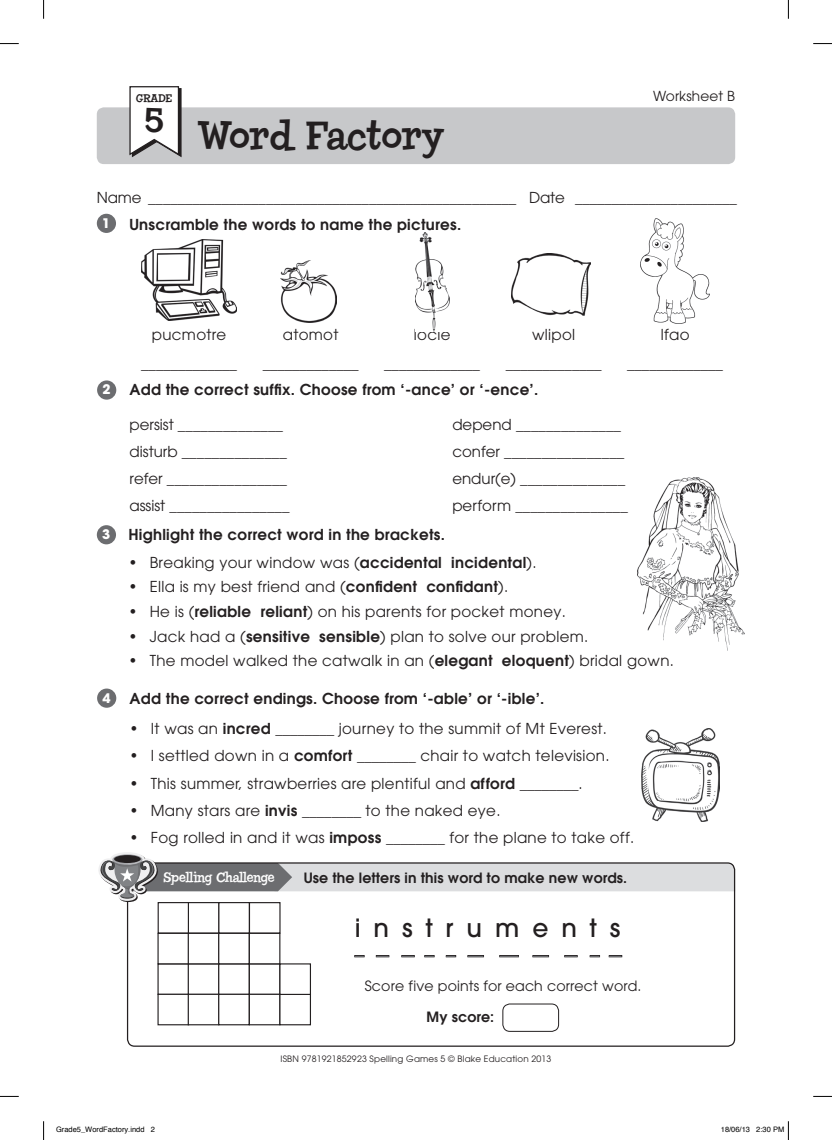
<style>
.page{position:relative;width:832px;height:1140px;background:#fff}
.page>*{position:absolute;margin:0;border:0;box-sizing:border-box;transform-origin:0 0}
.t1{font:40px "Chowderhead";letter-spacing:-.005em;color:#231f20}
.t2{font:35px "Chowderhead";color:#231f20}
.t3{font:500 25px "Avant Garde";color:#231f20}
.t4{font:500 25px "Avant Garde";color:#6c6d70;scale:.75 1}
.t5{font:15px/28.4px "Avant Garde";letter-spacing:.02em;color:#231f20;text-align:center}
.t6{font:600 15px "Avant Garde";letter-spacing:.02em;color:#231f20}
.t7{font:15px "Avant Garde";letter-spacing:-.01em;color:#231f20}
.t8{font:15px "Avant Garde";color:#231f20}
.t9{font:600 14.12px "Avant Garde";letter-spacing:.01em;color:#231f20}
.t10{font:14.12px "Avant Garde";letter-spacing:.01em;color:#231f20}
.t11{font:13.75px "Chowderhead";color:#fff}
.t12{font:13.75px "Avant Garde";letter-spacing:.01em;color:#231f20}
.t13{font:700 13.12px "Avant Garde";color:#fff}
.t14{font:11.25px "Chowderhead";color:#231f20}
.t15{font:8.75px "Avant Garde";letter-spacing:.02em;color:#231f20}
.t16{font:7.5px "Helvetica";color:#000}
.s1{font-weight:600}
</style>
<div class="page">
<div style="left:97px;top:107px;width:637px;height:57px;background:#c7c8ca;border-radius:7px"></div>
<svg style="left:129px;top:86px;width:53px;height:72px"></svg>
<div style="left:97px;top:380px;width:19px;height:19px;background:#6c6d70;border-radius:50%"></div>
<div style="left:97px;top:525px;width:19px;height:19px;background:#6c6d70;border-radius:50%"></div>
<div style="left:97px;top:688px;width:19px;height:19px;background:#6c6d70;border-radius:50%"></div>
<div style="left:97px;top:214px;width:19px;height:19px;background:#6c6d70;border-radius:50%"></div>
<div style="left:502px;top:1003px;width:57px;height:28px;border:1px solid #231f20;border-radius:7px"></div>
<svg style="left:98px;top:852px;width:636px;height:173px"></svg>
<img style="left:637px;top:477px;width:107px;height:174px">
<img style="left:416px;top:232px;width:33px;height:99px">
<img style="left:142px;top:239px;width:94px;height:81px">
<img style="left:640px;top:219px;width:69px;height:104px">
<img style="left:280px;top:260px;width:56px;height:62px">
<img style="left:511px;top:253px;width:79px;height:62px">
<img style="left:641px;top:728px;width:77px;height:93px">
<svg style="left:0;top:43px;width:19px;height:1px"></svg>
<svg style="left:813px;top:43px;width:18px;height:1px"></svg>
<svg style="left:0;top:1095px;width:19px;height:2px"></svg>
<svg style="left:813px;top:1095px;width:18px;height:2px"></svg>
<svg style="left:43px;top:0;width:1px;height:19px"></svg>
<svg style="left:43px;top:1121px;width:1px;height:18px"></svg>
<svg style="left:787px;top:0;width:1px;height:19px"></svg>
<svg style="left:787px;top:1121px;width:1px;height:18px"></svg>
<p class="t14" style="left:136px;top:92px;width:38px">Grade</p>
<h2 class="t2" style="left:144px;top:100px;width:21px">5</h2>
<h1 class="t1" style="left:199px;top:112px;width:244px">Word Factory</h1>
<p class="t12" style="left:653px;top:88px;width:83px">Worksheet B</p>
<p class="t7" style="left:97px;top:189px;width:641px">Name __________________________________________________ Date ______________________</p>
<p class="t13" style="left:102px;top:214px;width:10px">1</p>
<p class="t6" style="left:129px;top:214px;width:333px">Unscramble the words to name the pictures.</p>
<p class="t5" style="left:141px;top:321px;width:97px">pucmotre _____________</p>
<p class="t5" style="left:263px;top:321px;width:97px">atomot _____________</p>
<p class="t5" style="left:384px;top:321px;width:97px">locle _____________</p>
<p class="t5" style="left:505px;top:321px;width:97px">wlipol _____________</p>
<p class="t5" style="left:627px;top:321px;width:97px">lfao _____________</p>
<p class="t13" style="left:102px;top:381px;width:10px">2</p>
<p class="t6" style="left:129px;top:380px;width:410px">Add the correct suffix. Choose from ‘-ance’ or ‘-ence’.</p>
<p class="t8" style="left:129px;top:415px;width:155px">persist ______________</p>
<p class="t5" style="left:452px;top:410px;width:170px">depend ______________</p>
<p class="t8" style="left:129px;top:442px;width:159px">disturb ______________</p>
<p class="t5" style="left:452px;top:437px;width:173px">confer ________________</p>
<p class="t5" style="left:129px;top:464px;width:159px">refer ________________</p>
<p class="t5" style="left:452px;top:464px;width:174px">endur(e) ______________</p>
<p class="t5" style="left:129px;top:491px;width:161px">assist ________________</p>
<p class="t8" style="left:452px;top:497px;width:177px">perform _______________</p>
<p class="t13" style="left:102px;top:526px;width:10px">3</p>
<p class="t6" style="left:128px;top:524px;width:318px">Highlight the correct word in the brackets.</p>
<p class="t5" style="left:128px;top:548px;width:409px">• Breaking your window was (<span class="s1">accidental incidental</span>).</p>
<p class="t5" style="left:128px;top:573px;width:381px">• Ella is my best friend and (<span class="s1">confident confidant</span>).</p>
<p class="t5" style="left:128px;top:597px;width:439px">• He is (<span class="s1">reliable reliant</span>) on his parents for pocket money.</p>
<p class="t5" style="left:128px;top:622px;width:461px">• Jack had a (<span class="s1">sensitive sensible</span>) plan to solve our problem.</p>
<p class="t5" style="left:128px;top:646px;width:547px">• The model walked the catwalk in an (<span class="s1">elegant eloquent</span>) bridal gown.</p>
<p class="t13" style="left:102px;top:689px;width:10px">4</p>
<p class="t6" style="left:129px;top:688px;width:416px">Add the correct endings. Choose from ‘-able’ or ‘-ible’.</p>
<p class="t5" style="left:129px;top:714px;width:479px">• It was an <span class="s1">incred</span> ________ journey to the summit of Mt Everest.</p>
<p class="t5" style="left:129px;top:741px;width:481px">• I settled down in a <span class="s1">comfort</span> ________ chair to watch television.</p>
<p class="t5" style="left:129px;top:768px;width:454px">• This summer, strawberries are plentiful and <span class="s1">afford</span> ________.</p>
<p class="t5" style="left:129px;top:796px;width:372px">• Many stars are <span class="s1">invis</span> ________ to the naked eye.</p>
<p class="t5" style="left:129px;top:823px;width:506px">• Fog rolled in and it was <span class="s1">imposs</span> ________ for the plane to take off.</p>
<p class="t11" style="left:163px;top:869px;width:113px">Spelling Challenge</p>
<p class="t9" style="left:303px;top:868px;width:325px">Use the letters in this word to make new words.</p>
<h3 class="t3" style="left:354px;top:913px;width:267px">i n s t r u m e n t s</h3>
<h3 class="t4" style="left:354px;top:929px;width:357px">_ _ _ ___ __ _ _ _</h3>
<p class="t10" style="left:364px;top:977px;width:278px">Score five points for each correct word.</p>
<p class="t9" style="left:426px;top:1007px;width:69px">My score:</p>
<p class="t15" style="left:280px;top:1054px;width:272px">ISBN 9781921852923 Spelling Games 5 © Blake Education 2013</p>
<p class="t16" style="left:56px;top:1124px;width:100px">Grade5_WordFactory.indd 2</p>
<p class="t16" style="left:720px;top:1124px;width:65px">18/06/13 2:30 PM</p>
</div>
